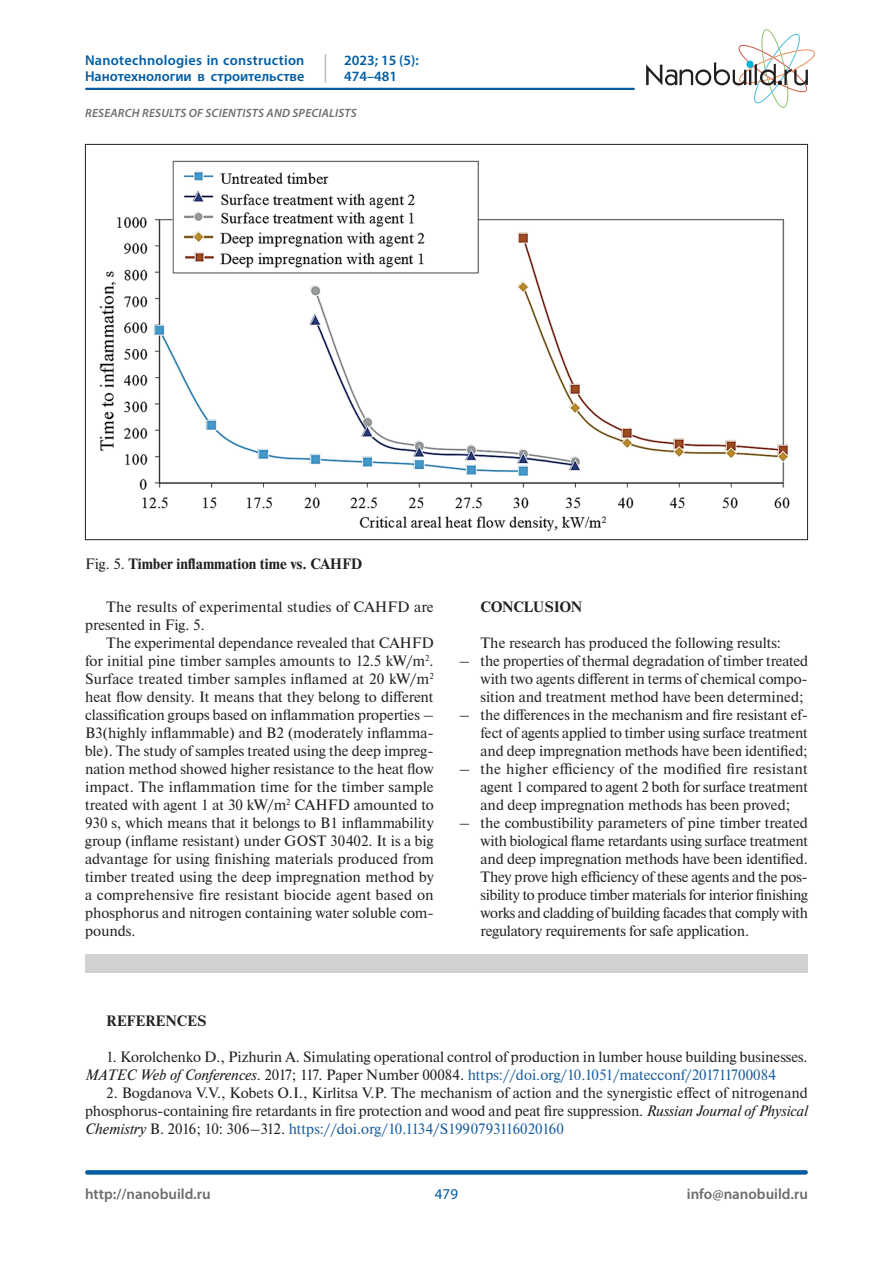
<style>
.page{position:relative;width:893px;height:1263px;background:#fff}
.page>*{position:absolute;margin:0;border:0;box-sizing:border-box;transform-origin:0 0}
.t1{font:15px/18px "Newton";letter-spacing:-.005em;color:#231f20;text-align:justify}
.t2{font:700 15px "Newton";color:#231f20}
.t3{font:600 15px "Myriad Pro";color:#6c6d70}
.t4{font:700 15px "Newton";letter-spacing:-.02em;color:#231f20}
.t5{font:15px "Myriad Pro";color:#015ca3}
.t6{font:600 14.25px/16.5px "Myriad Pro";letter-spacing:.005em;color:#015ca3}
.t7{font:italic 600 12px "Myriad Pro";letter-spacing:.02em;color:#6c6d70}
.s1{font-weight:400}
.s2{font-style:italic}
.s3{color:#175d9e}
</style>
<div class="page">
<svg style="left:646px;top:29px;width:169px;height:79px"></svg>
<div style="left:87px;top:1170px;width:719px;height:5px;background:#015ca3"></div>
<hr style="left:86px;top:88px;width:548px;height:2px;background:#015ca3">
<svg style="left:325px;top:55px;width:1px;height:27px"></svg>
<img style="left:99px;top:160px;width:691px;height:372px">
<div style="left:85px;top:954px;width:723px;height:18px;background:#d1d2d4"></div>
<p class="t6" style="left:85px;top:51px;width:221px">Nanotechnologies in construction<br>Нанотехнологии в строительстве</p>
<p class="t6" style="left:344px;top:51px;width:76px">2023; 15 (5):<br>474–481</p>
<p class="t7" style="left:85px;top:105px;width:273px">RESEARCH RESULTS OF SCIENTISTS AND SPECIALISTS</p>
<p class="t2" style="left:85px;top:554px;width:279px"><span class="s1">Fig. 5.</span> Timber inflammation time vs. CAHFD</p>
<p class="t1" style="left:85px;top:597px;width:350px;text-indent:21px">The results of experimental studies of CAHFD are presented in Fig. 5.</p>
<p class="t1" style="left:85px;top:633px;width:350px;text-indent:21px">The experimental dependance revealed that CAHFD for initial pine timber samples amounts to 12.5 kW/m<sup>2</sup>.<br>Surface treated timber samples inflamed at 20 kW/m<sup>2 </sup>heat flow density. It means that they belong to different classification groups based on inflammation properties – В3(highly inflammable) and В2 (moderately inflamma&shy;ble). The study of samples treated using the deep impreg&shy;nation method showed higher resistance to the heat flow impact. The inflammation time for the timber sample treated with agent 1 at 30 kW/m<sup>2</sup> CAHFD amounted to 930 s, which means that it belongs to B1 inflammability group (inflame resistant) under GOST 30402. It is a big advantage for using finishing materials produced from timber treated using the deep impregnation method by a comprehensive fire resistant biocide agent based on phosphorus and nitrogen containing water soluble com&shy;pounds.</p>
<p class="t4" style="left:480px;top:598px;width:103px">CONCLUSION</p>
<p class="t1" style="left:480px;top:633px;width:302px">The research has produced the following results:</p>
<p class="t1" style="left:480px;top:651px;width:329px;text-indent:-21px">– the properties of thermal degradation of timber treated with two agents different in terms of chemical compo&shy;sition and treatment method have been determined;</p>
<p class="t1" style="left:480px;top:705px;width:329px;text-indent:-21px">– the differences in the mechanism and fire resistant ef&shy;fect of agents applied to timber using surface treatment and deep impregnation methods have been identified;</p>
<p class="t1" style="left:480px;top:759px;width:329px;text-indent:-21px">– the higher efficiency of the modified fire resistant agent 1 compared to agent 2 both for surface treatment and deep impregnation methods has been proved;</p>
<p class="t1" style="left:480px;top:813px;width:329px;text-indent:-21px">– the combustibility parameters of pine timber treated with biological flame retardants using surface treatment and deep impregnation methods have been identified.<br>They prove high efficiency of these agents and the pos&shy;sibility to produce timber materials for interior finishing works and cladding of building facades that comply with regulatory requirements for safe application.</p>
<p class="t2" style="left:106px;top:1012px;width:102px">REFERENCES</p>
<p class="t1" style="left:85px;top:1047px;width:724px;text-indent:21px">1. Korolchenko D., Pizhurin A. Simulating operational control of production in lumber house building businesses.<br><span class="s2">MATEC Web of Conferences</span>. 2017; 117. Paper Number 00084. <span class="s3">https://doi.org/10.1051/matecconf/201711700084</span></p>
<p class="t1" style="left:85px;top:1083px;width:724px;text-indent:21px">2. Bogdanova V.V., Kobets O.I., Kirlitsa V.P. The mechanism of action and the synergistic effect of nitrogenand phosphorus-containing fire retardants in fire protection and wood and peat fire suppression. <span class="s2">Russian Journal of Physical Chemistry</span> B. 2016; 10: 306–312. <span class="s3">https://doi.org/10.1134/S1990793116020160</span></p>
<p class="t3" style="left:85px;top:1184px;width:127px">http://nanobuild.ru</p>
<p class="t3" style="left:687px;top:1184px;width:123px">info@nanobuild.ru</p>
<p class="t5" style="left:435px;top:1185px;width:25px">479</p>
</div>
